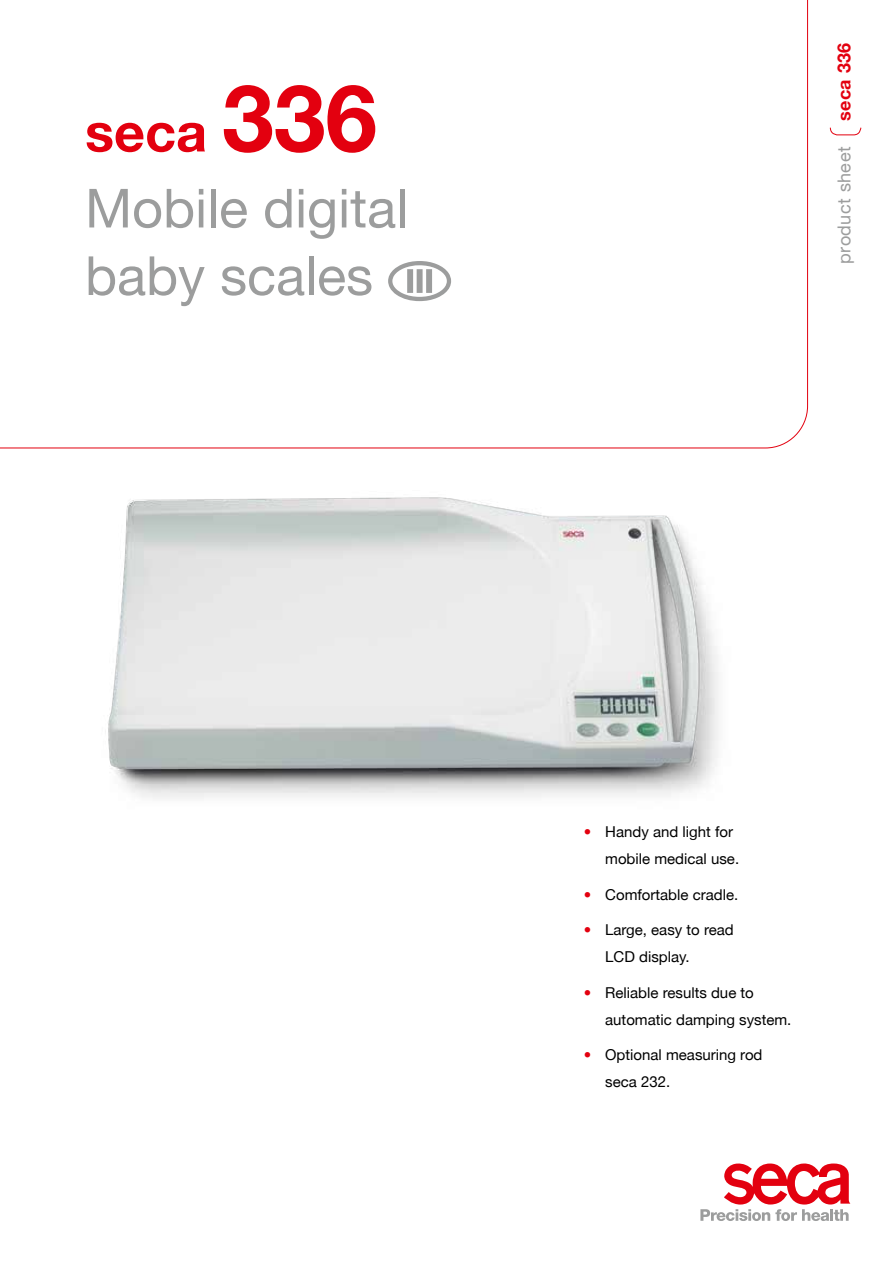
<style>
.page{position:relative;width:893px;height:1263px;background:#fff}
.page>*{position:absolute;margin:0;border:0;box-sizing:border-box;transform-origin:0 0}
.t1{font:54px/76.1px "secaglobal";color:#9c9d9d}
.t2{font:18px "secaglobal";letter-spacing:.025em;color:#9c9d9d}
.t3{font:700 18px "secaglobal";letter-spacing:.025em;color:#e3000f}
.t4{font:15px/27px "secaglobal";color:#000}
.s1{font-weight:700;color:#e3000f}
.s2{font-weight:700;font-size:93px;color:#e3000f}
.s3{color:#e3000f}
</style>
<div class="page">
<img style="left:105px;top:497px;width:614px;height:302px">
<svg style="left:830px;top:127px;width:31px;height:9px"></svg>
<svg style="left:0;top:0;width:808px;height:449px"></svg>
<svg style="left:700px;top:1163px;width:150px;height:58px"></svg>
<svg style="left:388px;top:260px;width:63px;height:41px"></svg>
<h1 class="t1" style="left:85px;top:95px;width:325px"><span class="s1">seca</span> <span class="s2">336<br></span>Mobile digital</h1>
<h1 class="t1" style="left:85px;top:238px;width:290px">baby scales</h1>
<p class="t3" style="left:834px;top:121px;width:80px;rotate:-90deg">seca 336</p>
<p class="t2" style="left:834px;top:264px;width:119px;rotate:-90deg">product sheet</p>
<p class="t4" style="left:605px;top:818px;width:135px;text-indent:-21px"><span class="s3">•</span> Handy and light for mobile medical use.</p>
<p class="t4" style="left:584px;top:881px;width:156px"><span class="s3">•</span> Comfortable cradle.</p>
<p class="t4" style="left:605px;top:916px;width:130px;text-indent:-21px"><span class="s3">•</span> Large, easy to read<br>LCD display.</p>
<p class="t4" style="left:605px;top:979px;width:188px;text-indent:-21px"><span class="s3">•</span> Reliable results due to automatic damping system.</p>
<p class="t4" style="left:605px;top:1041px;width:159px;text-indent:-21px"><span class="s3">•</span> Optional measuring rod seca 232.</p>
</div>
